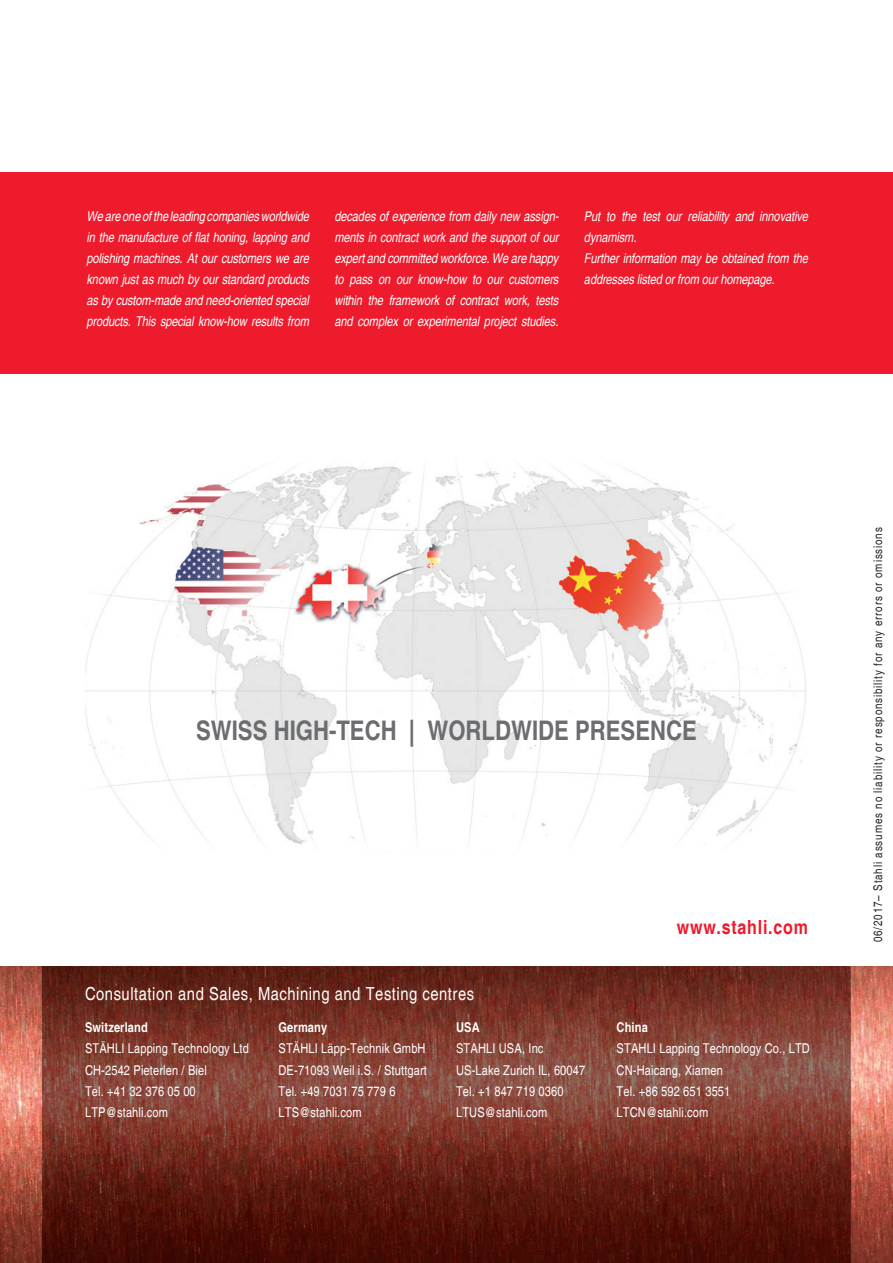
<style>
.page{position:relative;width:893px;height:1263px;background:#fff}
.page>*{position:absolute;margin:0;border:0;box-sizing:border-box;transform-origin:0 0}
.t1{font:700 condensed 27px "Helvetica";color:#6c6d70}
.t2{font:700 condensed 19.5px "Helvetica";letter-spacing:.04em;color:#ee1b2d}
.t3{font:condensed 18px "Helvetica";letter-spacing:.03em;color:#fff}
.t4{font:italic condensed 13.5px/21px "Helvetica";letter-spacing:-.01em;color:#fff;text-align:justify}
.t5{font:condensed 13.5px/21.3px "Helvetica";letter-spacing:.01em;color:#fff}
.t6{font:700 condensed 13.5px "Helvetica";letter-spacing:.01em;color:#fff}
.t7{font:condensed 12px "Helvetica";letter-spacing:.07em;color:#231f20}
</style>
<div class="page">
<div style="left:0;top:173px;width:893px;height:201px;background:#ee1b2d"></div>
<img style="left:0;top:966px;width:893px;height:297px">
<img style="left:85px;top:466px;width:722px;height:379px">
<p class="t4" style="left:87px;top:206px;width:224px">We are one of the leading companies worldwide in the manufacture of flat honing, lapping and polishing machines. At our customers we are known just as much by our standard products as by custom-made and need-oriented special products. This special know-how results from</p>
<p class="t4" style="left:334px;top:206px;width:226px">decades of experience from daily new assign&shy;ments in contract work and the support of our expert and committed workforce. We are happy to pass on our know-how to our customers within the framework of contract work, tests and complex or experimental project studies.</p>
<p class="t4" style="left:584px;top:206px;width:225px;text-align:left">Put to the test our reliability and innovative dynamism.<br>Further information may be obtained from the addresses listed or from our homepage.</p>
<h1 class="t1" style="left:196px;top:715px;width:502px">SWISS HIGH-TECH | WORLDWIDE PRESENCE</h1>
<h3 class="t3" style="left:85px;top:983px;width:391px">Consultation and Sales, Machining and Testing centres</h3>
<p class="t6" style="left:85px;top:1019px;width:64px">Switzerland</p>
<p class="t5" style="left:85px;top:1038px;width:165px">STÄHLI Lapping Technology Ltd<br>CH-2542 Pieterlen / Biel<br>Tel. +41 32 376 05 00<br>LTP@stahli.com</p>
<p class="t6" style="left:279px;top:1019px;width:50px">Germany</p>
<p class="t5" style="left:279px;top:1038px;width:150px">STÄHLI Läpp-Technik GmbH<br>DE-71093 Weil i.S. / Stuttgart<br>Tel. +49 7031 75 779 6<br>LTS@stahli.com</p>
<p class="t6" style="left:456px;top:1019px;width:25px">USA</p>
<p class="t5" style="left:456px;top:1038px;width:131px">STAHLI USA, Inc<br>US-Lake Zurich IL, 60047<br>Tel. +1 847 719 0360<br>LTUS@stahli.com</p>
<h2 class="t2" style="left:677px;top:915px;width:133px">www.stahli.com</h2>
<p class="t6" style="left:617px;top:1019px;width:33px">China</p>
<p class="t5" style="left:617px;top:1038px;width:195px">STAHLI Lapping Technology Co., LTD<br>CN-Haicang, Xiamen<br>Tel. +86 592 651 3551<br>LTCN@stahli.com</p>
<p class="t7" style="left:871px;top:942px;width:416px;rotate:-90deg">06/2017– Stahli assumes no liability or responsibility for any errors or omissions</p>
</div>
